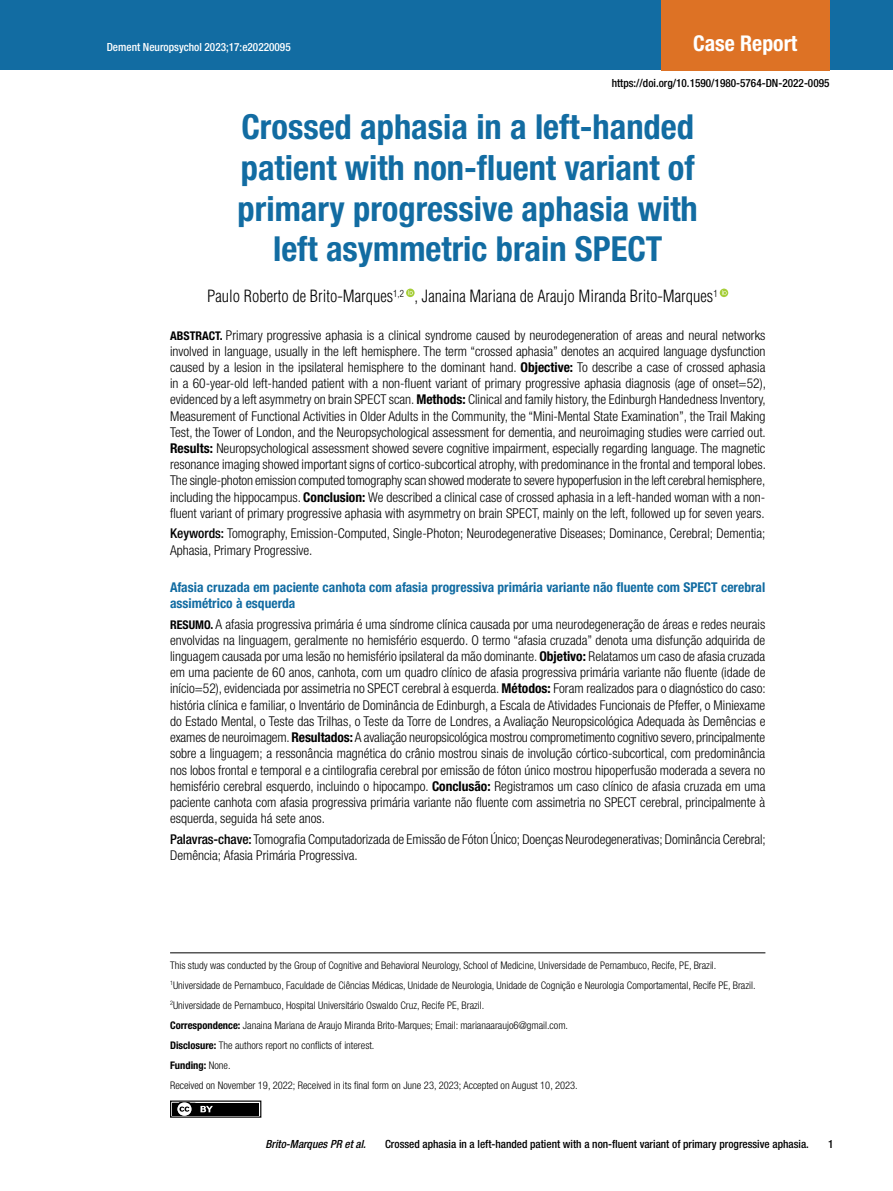
<style>
.page{position:relative;width:893px;height:1191px;background:#fff}
.page>*{position:absolute;margin:0;border:0;box-sizing:border-box;transform-origin:0 0}
.t1{font:700 condensed 34.5px/40.5px "Helvetica Neue LT Std";color:#126ca2;text-align:center}
.t2{font:700 condensed 21.75px "Helvetica Neue LT Std";color:#fff}
.t3{font:300 condensed 16.5px "Helvetica LT Std";color:#000}
.t4{font:300 condensed 13.5px/16.2px "Helvetica Neue LT Std";color:#000;text-align:justify}
.t5{font:700 condensed 13.5px/16.2px "Helvetica Neue LT Std";color:#126ca2}
.t6{font:500 condensed 11.25px "Helvetica Neue LT Std";color:#000}
.t7{font:500 condensed 11.25px "Helvetica Neue LT Std";color:#fff}
.t8{font:italic 500 condensed 11.25px "Helvetica Neue LT Std";color:#000}
.t9{font:300 condensed 10.5px/20px "Helvetica Neue LT Std";color:#000}
.s1{font-weight:700;font-size:12px}
.s2{font-weight:700}
.s3{font-weight:500}
</style>
<div class="page">
<div style="left:0;top:0;width:893px;height:70px;background:#126ca2"></div>
<div style="left:661px;top:0;width:168px;height:70px;background:#dd7225"></div>
<div style="left:170px;top:1100px;width:91px;height:17px;border:1px solid #000"></div>
<div style="left:172px;top:1102px;width:87px;height:13px;background:#000"></div>
<svg style="left:172px;top:1102px;width:41px;height:13px"></svg>
<svg style="left:406px;top:288px;width:9px;height:9px"></svg>
<svg style="left:408px;top:290px;width:5px;height:5px"></svg>
<div style="left:720px;top:288px;width:8px;height:9px;background:#a6ce39;border-radius:50%"></div>
<svg style="left:722px;top:290px;width:5px;height:5px"></svg>
<hr style="left:170px;top:952px;width:595px;height:1px;background:#000">
<p class="t7" style="left:107px;top:41px;width:186px">Dement Neuropsychol 2023;17:e20220095</p>
<h2 class="t2" style="left:693px;top:31px;width:106px">Case Report</h2>
<p class="t6" style="left:612px;top:76px;width:219px">https://doi.org/10.1590/1980-5764-DN-2022-0095</p>
<h1 class="t1" style="left:238px;top:106px;width:462px">Crossed aphasia in a left-handed patient with non-fluent variant of primary progressive aphasia with left asymmetric brain SPECT</h1>
<p class="t3" style="left:207px;top:286px;width:512px">Paulo Roberto de Brito-Marques<sup>1,2</sup> , Janaina Mariana de Araujo Miranda Brito-Marques<sup>1</sup></p>
<p class="t4" style="left:170px;top:326px;width:597px"><span class="s1">ABSTRACT.</span> Primary progressive aphasia is a clinical syndrome caused by neurodegeneration of areas and neural networks involved in language, usually in the left hemisphere. The term “crossed aphasia” denotes an acquired language dysfunction caused by a lesion in the ipsilateral hemisphere to the dominant hand. <span class="s2">Objective:</span> To describe a case of crossed aphasia in a 60-year-old left-handed patient with a non-fluent variant of primary progressive aphasia diagnosis (age of onset=52), evidenced by a left asymmetry on brain SPECT scan. <span class="s2">Methods:</span> Clinical and family history, the Edinburgh Handedness Inventory, Measurement of Functional Activities in Older Adults in the Community, the “Mini-Mental State Examination”, the Trail Making Test, the Tower of London, and the Neuropsychological assessment for dementia, and neuroimaging studies were carried out.<br><span class="s2">Results:</span> Neuropsychological assessment showed severe cognitive impairment, especially regarding language. The magnetic resonance imaging showed important signs of cortico-subcortical atrophy, with predominance in the frontal and temporal lobes.<br>The single-photon emission computed tomography scan showed moderate to severe hypoperfusion in the left cerebral hemisphere, including the hippocampus. <span class="s2">Conclusion:</span> We described a clinical case of crossed aphasia in a left-handed woman with a non&shy;fluent variant of primary progressive aphasia with asymmetry on brain SPECT, mainly on the left, followed up for seven years.</p>
<p class="t4" style="left:170px;top:525px;width:597px"><span class="s3">Keywords:</span> Tomography, Emission-Computed, Single-Photon; Neurodegenerative Diseases; Dominance, Cerebral; Dementia;<br>Aphasia, Primary Progressive.</p>
<p class="t5" style="left:170px;top:579px;width:597px">Afasia cruzada em paciente canhota com afasia progressiva primária variante não fluente com SPECT cerebral assimétrico à esquerda</p>
<p class="t4" style="left:170px;top:615px;width:597px"><span class="s1">RESUMO.</span> A afasia progressiva primária é uma síndrome clínica causada por uma neurodegeneração de áreas e redes neurais envolvidas na linguagem, geralmente no hemisfério esquerdo. O termo “afasia cruzada” denota uma disfunção adquirida de linguagem causada por uma lesão no hemisfério ipsilateral da mão dominante. <span class="s2">Objetivo:</span> Relatamos um caso de afasia cruzada em uma paciente de 60 anos, canhota, com um quadro clínico de afasia progressiva primária variante não fluente (idade de início=52), evidenciada por assimetria no SPECT cerebral à esquerda. <span class="s2">Métodos:</span> Foram realizados para o diagnóstico do caso: história clínica e familiar, o Inventário de Dominância de Edinburgh, a Escala de Atividades Funcionais de Pfeffer, o Miniexame do Estado Mental, o Teste das Trilhas, o Teste da Torre de Londres, a Avaliação Neuropsicológica Adequada às Demências e exames de neuroimagem. <span class="s2">Resultados:</span> A avaliação neuropsicológica mostrou comprometimento cognitivo severo, principalmente sobre a linguagem; a ressonância magnética do crânio mostrou sinais de involução córtico-subcortical, com predominância nos lobos frontal e temporal e a cintilografia cerebral por emissão de fóton único mostrou hipoperfusão moderada a severa no hemisfério cerebral esquerdo, incluindo o hipocampo. <span class="s2">Conclusão:</span> Registramos um caso clínico de afasia cruzada em uma paciente canhota com afasia progressiva primária variante não fluente com assimetria no SPECT cerebral, principalmente à esquerda, seguida há sete anos.</p>
<p class="t4" style="left:170px;top:830px;width:597px"><span class="s3">Palavras-chave:</span> Tomografia Computadorizada de Emissão de Fóton Único; Doenças Neurodegenerativas; Dominância Cerebral;<br>Demência; Afasia Primária Progressiva.</p>
<p class="t9" style="left:170px;top:955px;width:587px">This study was conducted by the Group of Cognitive and Behavioral Neurology, School of Medicine, Universidade de Pernambuco, Recife, PE, Brazil.<br><sup>1</sup>Universidade de Pernambuco, Faculdade de Ciências Médicas, Unidade de Neurologia, Unidade de Cognição e Neurologia Comportamental, Recife PE, Brazil.<br><sup>2</sup>Universidade de Pernambuco, Hospital Universitário Oswaldo Cruz, Recife PE, Brazil.<br><span class="s2">Correspondence:</span> Janaina Mariana de Araujo Miranda Brito-Marques; Email: marianaaraujo6@gmail.com.<br><span class="s2">Disclosure:</span> The authors report no conflicts of interest.<br><span class="s2">Funding:</span> None.<br>Received on November 19, 2022; Received in its final form on June 23, 2023; Accepted on August 10, 2023.</p>
<p class="t8" style="left:265px;top:1137px;width:102px">Brito-Marques PR et al.</p>
<p class="t6" style="left:385px;top:1137px;width:425px">Crossed aphasia in a left-handed patient with a non-fluent variant of primary progressive aphasia.</p>
<p class="t6" style="left:828px;top:1137px;width:7px">1</p>
</div>
